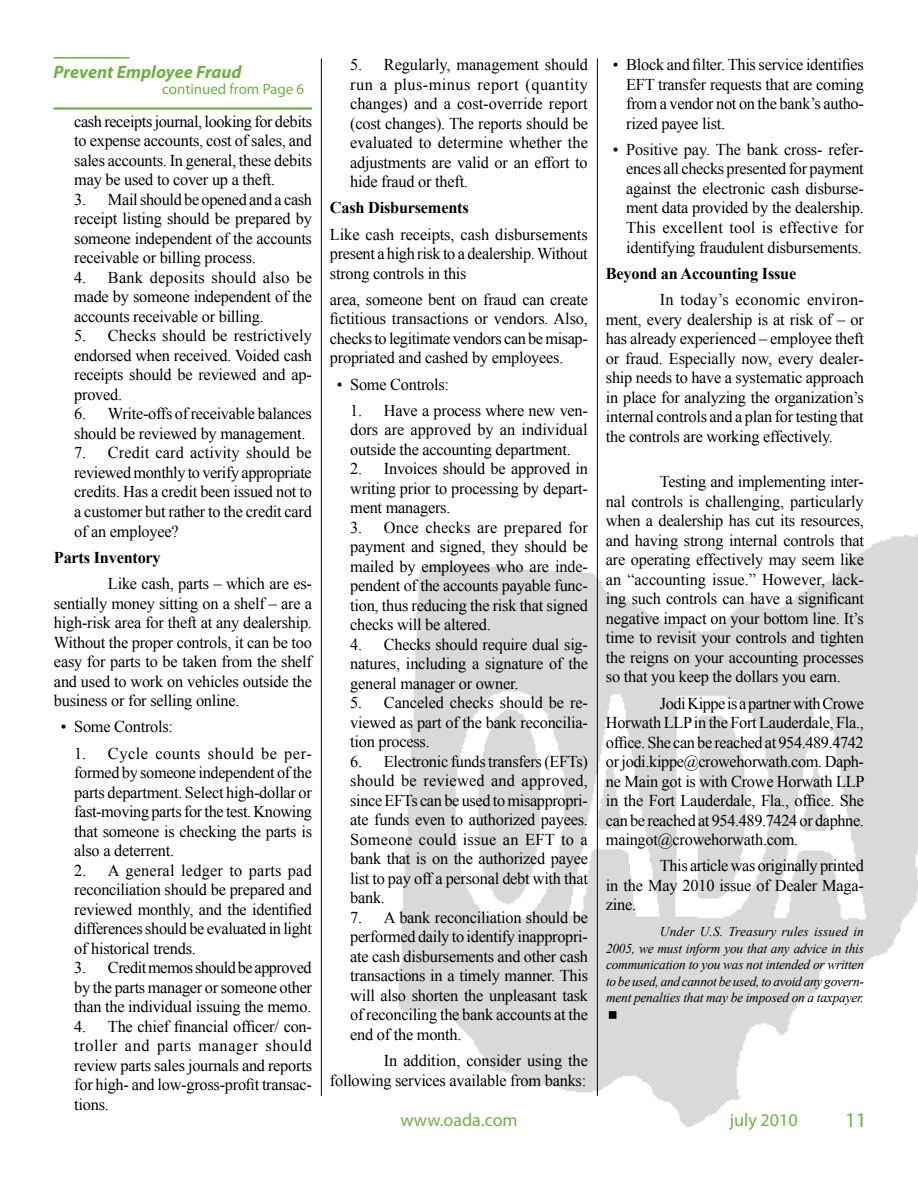
<style>
.page{position:relative;width:918px;height:1188px;background:#fff}
.page>*{position:absolute;margin:0;border:0;box-sizing:border-box;transform-origin:0 0}
.t1{font:21px "Myriad Pro";color:#6db33f}
.t2{font:18px "Myriad Pro";color:#6db33f}
.t3{font:italic 700 18px "Myriad Pro";color:#6db33f}
.t4{font:16.5px/19.5px "Times New Roman";letter-spacing:-.015em;color:#000;text-align:justify}
.t5{font:700 16.5px "Times New Roman";letter-spacing:-.015em;color:#000}
.t6{font:15px "Myriad Pro";color:#6db33f}
.t7{font:italic 13.5px/16.5px "Times New Roman";letter-spacing:-.015em;color:#000;text-align:justify}
</style>
<div class="page">
<img style="left:320px;top:500px;width:598px;height:627px">
<hr style="left:54px;top:57px;width:75px;height:1px;background:#6db33f">
<hr style="left:54px;top:107px;width:258px;height:3px;background:#6db33f">
<hr style="left:321px;top:59px;width:1px;height:1037px;background:#000">
<hr style="left:597px;top:59px;width:1px;height:1037px;background:#000">
<svg style="left:609px;top:1011px;width:7px;height:7px"></svg>
<p class="t3" style="left:54px;top:60px;width:190px">Prevent Employee Fraud</p>
<p class="t6" style="left:162px;top:80px;width:144px">continued from Page 6</p>
<p class="t4" style="left:74px;top:111px;width:239px">cash receipts journal, looking for debits to expense accounts, cost of sales, and sales accounts. In general, these debits may be used to cover up a theft.</p>
<p class="t4" style="left:74px;top:189px;width:239px">3. Mail should be opened and a cash receipt listing should be prepared by someone independent of the accounts receivable or billing process.</p>
<p class="t4" style="left:74px;top:267px;width:239px">4. Bank deposits should also be made by someone independent of the accounts receivable or billing.</p>
<p class="t4" style="left:74px;top:326px;width:239px">5. Checks should be restrictively endorsed when received. Voided cash receipts should be reviewed and ap&shy;proved.</p>
<p class="t4" style="left:74px;top:404px;width:239px">6. Write-offs of receivable balances should be reviewed by management.</p>
<p class="t4" style="left:74px;top:443px;width:239px">7. Credit card activity should be reviewed monthly to verify appropriate credits. Has a credit been issued not to a customer but rather to the credit card of an employee?</p>
<p class="t5" style="left:54px;top:546px;width:108px">Parts Inventory</p>
<p class="t4" style="left:54px;top:573px;width:260px;text-indent:54px">Like cash, parts – which are es&shy;sentially money sitting on a shelf – are a high-risk area for theft at any dealership.<br>Without the proper controls, it can be too easy for parts to be taken from the shelf and used to work on vehicles outside the business or for selling online.</p>
<p class="t4" style="left:61px;top:717px;width:114px">• Some Controls:</p>
<p class="t4" style="left:74px;top:743px;width:239px">1. Cycle counts should be per&shy;formed by someone independent of the parts department. Select high-dollar or fast-moving parts for the test. Knowing that someone is checking the parts is also a deterrent.</p>
<p class="t4" style="left:74px;top:860px;width:239px">2. A general ledger to parts pad reconciliation should be prepared and reviewed monthly, and the identified differences should be evaluated in light of historical trends.</p>
<p class="t4" style="left:74px;top:958px;width:239px">3. Credit memos should be approved by the parts manager or someone other than the individual issuing the memo.</p>
<p class="t4" style="left:74px;top:1016px;width:239px">4. The chief financial officer/ con&shy;troller and parts manager should review parts sales journals and reports for high- and low-gross-profit transac&shy;tions.</p>
<p class="t4" style="left:350px;top:55px;width:239px">5. Regularly, management should run a plus-minus report (quantity changes) and a cost-override report (cost changes). The reports should be evaluated to determine whether the adjustments are valid or an effort to hide fraud or theft.</p>
<p class="t5" style="left:330px;top:196px;width:140px">Cash Disbursements</p>
<p class="t4" style="left:330px;top:224px;width:259px">Like cash receipts, cash disbursements present a high risk to a dealership. Without strong controls in this</p>
<p class="t4" style="left:330px;top:289px;width:260px">area, someone bent on fraud can create fictitious transactions or vendors. Also, checks to legitimate vendors can be misap&shy;propriated and cashed by employees.</p>
<p class="t4" style="left:337px;top:374px;width:114px">• Some Controls:</p>
<p class="t4" style="left:350px;top:400px;width:239px">1. Have a process where new ven&shy;dors are approved by an individual outside the accounting department.</p>
<p class="t4" style="left:350px;top:459px;width:239px">2. Invoices should be approved in writing prior to processing by depart&shy;ment managers.</p>
<p class="t4" style="left:350px;top:517px;width:239px">3. Once checks are prepared for payment and signed, they should be mailed by employees who are inde&shy;pendent of the accounts payable func&shy;tion, thus reducing the risk that signed checks will be altered.</p>
<p class="t4" style="left:350px;top:634px;width:239px">4. Checks should require dual sig&shy;natures, including a signature of the general manager or owner.</p>
<p class="t4" style="left:350px;top:693px;width:239px">5. Canceled checks should be re&shy;viewed as part of the bank reconcilia&shy;tion process.</p>
<p class="t4" style="left:350px;top:751px;width:239px">6. Electronic funds transfers (EFTs) should be reviewed and approved, since EFTs can be used to misappropri&shy;ate funds even to authorized payees.<br>Someone could issue an EFT to a bank that is on the authorized payee list to pay off a personal debt with that bank.</p>
<p class="t4" style="left:350px;top:907px;width:239px">7. A bank reconciliation should be performed daily to identify inappropri&shy;ate cash disbursements and other cash transactions in a timely manner. This will also shorten the unpleasant task of reconciling the bank accounts at the end of the month.</p>
<p class="t4" style="left:330px;top:1051px;width:259px;text-align:right">In addition, consider using the following services available from banks:</p>
<p class="t4" style="left:626px;top:55px;width:239px;text-indent:-13px">• Block and filter. This service identifies EFT transfer requests that are coming from a vendor not on the bank’s autho&shy;rized payee list.</p>
<p class="t4" style="left:626px;top:139px;width:239px;text-indent:-13px">• Positive pay. The bank cross- refer&shy;ences all checks presented for payment against the electronic cash disburse&shy;ment data provided by the dealership.<br>This excellent tool is effective for identifying fraudulent disbursements.</p>
<p class="t5" style="left:606px;top:262px;width:192px">Beyond an Accounting Issue</p>
<p class="t4" style="left:606px;top:289px;width:260px;text-indent:54px">In today’s economic environ&shy;ment, every dealership is at risk of – or has already experienced – employee theft or fraud. Especially now, every dealer&shy;ship needs to have a systematic approach in place for analyzing the organization’s internal controls and a plan for testing that the controls are working effectively.</p>
<p class="t4" style="left:606px;top:472px;width:260px;text-indent:54px">Testing and implementing inter&shy;nal controls is challenging, particularly when a dealership has cut its resources, and having strong internal controls that are operating effectively may seem like an “accounting issue.” However, lack&shy;ing such controls can have a significant negative impact on your bottom line. It’s time to revisit your controls and tighten the reigns on your accounting processes so that you keep the dollars you earn.</p>
<p class="t4" style="left:606px;top:693px;width:260px;text-indent:54px">Jodi Kippe is a partner with Crowe Horwath LLP in the Fort Lauderdale, Fla., office. She can be reached at 954.489.4742 or jodi.kippe@crowehorwath.com. Daph&shy;ne Main got is with Crowe Horwath LLP in the Fort Lauderdale, Fla., office. She can be reached at 954.489.7424 or daphne. maingot@crowehorwath.com.</p>
<p class="t4" style="left:606px;top:856px;width:260px;text-indent:54px">This article was originally printed in the May 2010 issue of Dealer Maga&shy;zine.</p>
<p class="t7" style="left:606px;top:923px;width:260px;text-indent:54px">Under U.S. Treasury rules issued in 2005, we must inform you that any advice in this communication to you was not intended or written to be used, and cannot be used, to avoid any govern&shy;ment penalties that may be imposed on a taxpayer.</p>
<p class="t2" style="left:400px;top:1109px;width:119px">www.oada.com</p>
<p class="t2" style="left:730px;top:1109px;width:69px">july 2010</p>
<p class="t1" style="left:845px;top:1107px;width:23px">11</p>
</div>
